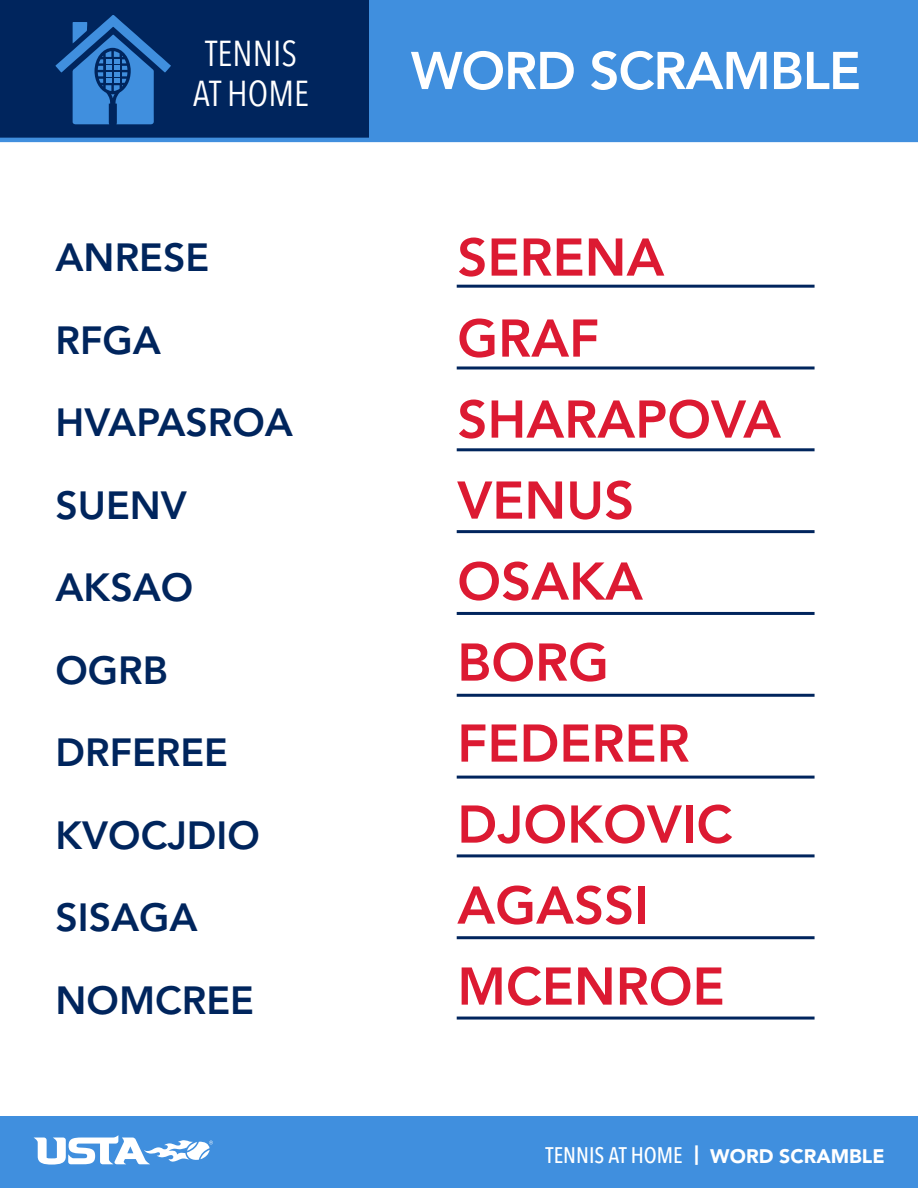
<style>
.page{position:relative;width:918px;height:1188px;background:#fff}
.page>*{position:absolute;margin:0;border:0;box-sizing:border-box;transform-origin:0 0}
.t1{font:800 52.5px "Avenir LT Std";color:#dc1a32}
.t2{font:800 52.5px "Avenir LT Std";letter-spacing:-.02em;color:#fff}
.t3{font:800 39px/82.5px "Avenir LT Std";color:#00255d}
.t4{font:36px "Avenir Next Condensed";color:#fff}
.t5{font:900 19.5px "Avenir LT Std";color:#fff}
.s1{font-family:"Avenir Next Condensed";font-weight:500;font-size:22.5px}
</style>
<div class="page">
<div style="left:0;top:0;width:369px;height:139px;background:#00255d"></div>
<div style="left:369px;top:0;width:549px;height:141px;background:#408fde"></div>
<hr style="left:0;top:138px;width:918px;height:4px;background:#408fde">
<svg style="left:55px;top:15px;width:116px;height:109px"></svg>
<div style="left:0;top:1116px;width:918px;height:72px;background:#408fde"></div>
<svg style="left:34px;top:1135px;width:179px;height:30px"></svg>
<hr style="left:457px;top:285px;width:358px;height:3px;background:#00255d">
<hr style="left:457px;top:694px;width:358px;height:3px;background:#00255d">
<hr style="left:457px;top:366px;width:358px;height:3px;background:#00255d">
<hr style="left:457px;top:776px;width:358px;height:3px;background:#00255d">
<hr style="left:457px;top:448px;width:358px;height:3px;background:#00255d">
<hr style="left:457px;top:854px;width:358px;height:3px;background:#00255d">
<hr style="left:457px;top:530px;width:358px;height:3px;background:#00255d">
<hr style="left:457px;top:936px;width:358px;height:3px;background:#00255d">
<hr style="left:457px;top:612px;width:358px;height:3px;background:#00255d">
<hr style="left:457px;top:1017px;width:358px;height:3px;background:#00255d">
<p class="t4" style="left:205px;top:23px;width:93px">TENNIS</p>
<p class="t4" style="left:193px;top:63px;width:118px">AT HOME</p>
<p class="t3" style="left:56px;top:217px;width:239px">ANRESE<br>RFGA<br>HVAPASROA<br>SUENV<br>AKSAO<br>OGRB<br>DRFEREE<br>KVOCJDIO<br>SISAGA<br>NOMCREE</p>
<p class="t2" style="left:411px;top:40px;width:452px">WORD SCRAMBLE</p>
<p class="t1" style="left:457px;top:226px;width:209px">SERENA</p>
<p class="t1" style="left:457px;top:307px;width:143px">GRAF</p>
<p class="t1" style="left:457px;top:388px;width:325px">SHARAPOVA</p>
<p class="t1" style="left:457px;top:469px;width:178px">VENUS</p>
<p class="t1" style="left:457px;top:550px;width:187px">OSAKA</p>
<p class="t1" style="left:457px;top:631px;width:153px">BORG</p>
<p class="t1" style="left:457px;top:712px;width:234px">FEDERER</p>
<p class="t1" style="left:457px;top:793px;width:277px">DJOKOVIC</p>
<p class="t1" style="left:457px;top:874px;width:193px">AGASSI</p>
<p class="t1" style="left:457px;top:955px;width:269px">MCENROE</p>
<p class="t5" style="left:546px;top:1144px;width:341px"><span class="s1">TENNIS AT HOME</span> | WORD SCRAMBLE</p>
</div>
